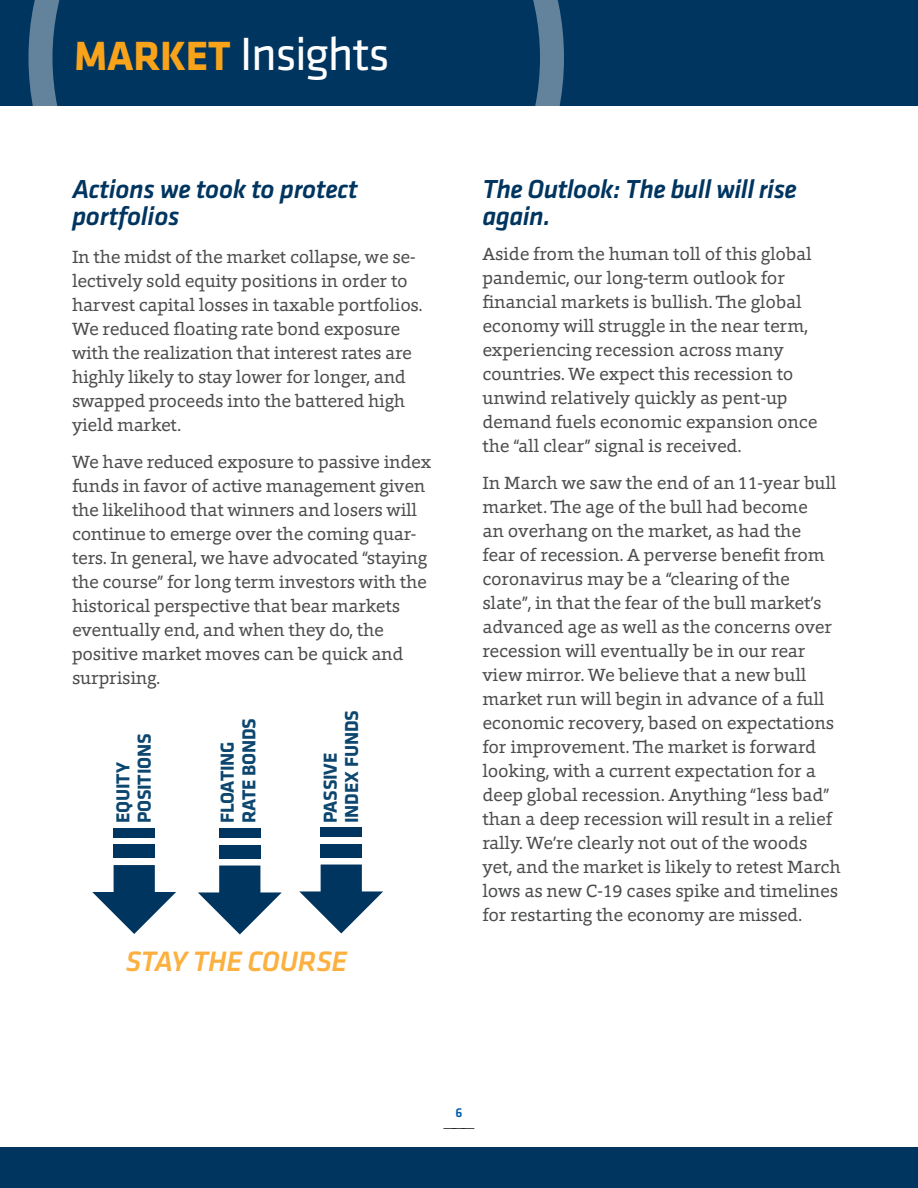
<style>
.page{position:relative;width:918px;height:1188px;background:#fff}
.page>*{position:absolute;margin:0;border:0;box-sizing:border-box;transform-origin:0 0}
.t1{font:48.3px "Klavika";letter-spacing:-.03em;color:#fff}
.body_copy{font:italic 500 29.1px "Klavika";letter-spacing:-.01em;color:#fbb03f}
.NL_title_headline{font:italic 500 27px/27px "Klavika";letter-spacing:-.015em;color:#003560}
.body_copy-2{font:700 19.5px/21.5px "Klavika";letter-spacing:-.01em;color:#0d476f}
.body_copy-3{font:18px/24px "Foro";letter-spacing:-.01em;color:#4b4c4d}
.NL_title_headline-2{font:18px/24px "Foro";letter-spacing:-.015em;color:#4b4c4d}
.t2{font:13.35px "Myriad Pro";color:#231f20}
.t3{font:500 13.35px "Klavika";color:#015bab}
.s1{font-weight:700;font-size:42.3px;color:#f9a31b}
</style>
<div class="page">
<div style="left:0;top:0;width:918px;height:106px;background:#003560"></div>
<svg style="left:28px;top:0;width:536px;height:106px"></svg>
<div style="left:0;top:1148px;width:918px;height:40px;background:#003560"></div>
<svg style="left:92px;top:865px;width:84px;height:69px"></svg>
<div style="left:114px;top:828px;width:41px;height:10px;background:#003560"></div>
<div style="left:114px;top:845px;width:41px;height:13px;background:#003560"></div>
<svg style="left:198px;top:866px;width:84px;height:68px"></svg>
<div style="left:219px;top:828px;width:41px;height:10px;background:#003560"></div>
<div style="left:219px;top:845px;width:41px;height:13px;background:#003560"></div>
<svg style="left:299px;top:865px;width:84px;height:68px"></svg>
<div style="left:321px;top:827px;width:41px;height:10px;background:#003560"></div>
<div style="left:321px;top:844px;width:41px;height:13px;background:#003560"></div>
<p class="t1" style="left:74px;top:23px;width:317px"><span class="s1">MARKET</span> Insights</p>
<p class="NL_title_headline" style="left:72px;top:175px;width:287px">Actions we took to protect portfolios</p>
<p class="NL_title_headline-2" style="left:72px;top:244px;width:352px">In the midst of the market collapse, we se&shy;lectively sold equity positions in order to harvest capital losses in taxable portfolios.<br>We reduced floating rate bond exposure with the realization that interest rates are highly likely to stay lower for longer, and swapped proceeds into the battered high yield market.</p>
<p class="NL_title_headline-2" style="left:72px;top:450px;width:361px">We have reduced exposure to passive index funds in favor of active management given the likelihood that winners and losers will continue to emerge over the coming quar&shy;ters. In general, we have advocated “staying the course” for long term investors with the historical perspective that bear markets eventually end, and when they do, the positive market moves can be quick and surprising.</p>
<p class="body_copy-2" style="left:113px;top:823px;width:91px;rotate:-90deg">EQUITY<br>POSITIONS</p>
<p class="body_copy-2" style="left:217px;top:823px;width:107px;rotate:-90deg">FLOATING<br>RATE BONDS</p>
<p class="body_copy-2" style="left:320px;top:823px;width:114px;rotate:-90deg">PASSIVE<br>INDEX FUNDS</p>
<p class="body_copy" style="left:126px;top:942px;width:223px">STAY THE COURSE</p>
<p class="NL_title_headline" style="left:482px;top:175px;width:316px">The Outlook: The bull will rise again.</p>
<p class="body_copy-3" style="left:482px;top:241px;width:337px">Aside from the human toll of this global pandemic, our long-term outlook for financial markets is bullish. The global economy will struggle in the near term, experiencing recession across many countries. We expect this recession to unwind relatively quickly as pent-up demand fuels economic expansion once the “all clear” signal is received.</p>
<p class="body_copy-3" style="left:482px;top:471px;width:360px">In March we saw the end of an 11-year bull market. The age of the bull had become<br>an overhang on the market, as had the<br>fear of recession. A perverse benefit from coronavirus may be a “clearing of the slate”, in that the fear of the bull market’s advanced age as well as the concerns over recession will eventually be in our rear view mirror. We believe that a new bull market run will begin in advance of a full economic recovery, based on expectations for improvement. The market is forward looking, with a current expectation for a deep global recession. Anything “less bad” than a deep recession will result in a relief rally. We’re clearly not out of the woods yet, and the market is likely to retest March lows as new C-19 cases spike and timelines for restarting the economy are missed.</p>
<p class="t3" style="left:455px;top:1104px;width:9px">6</p>
<p class="t2" style="left:443px;top:1119px;width:33px">———</p>
</div>
